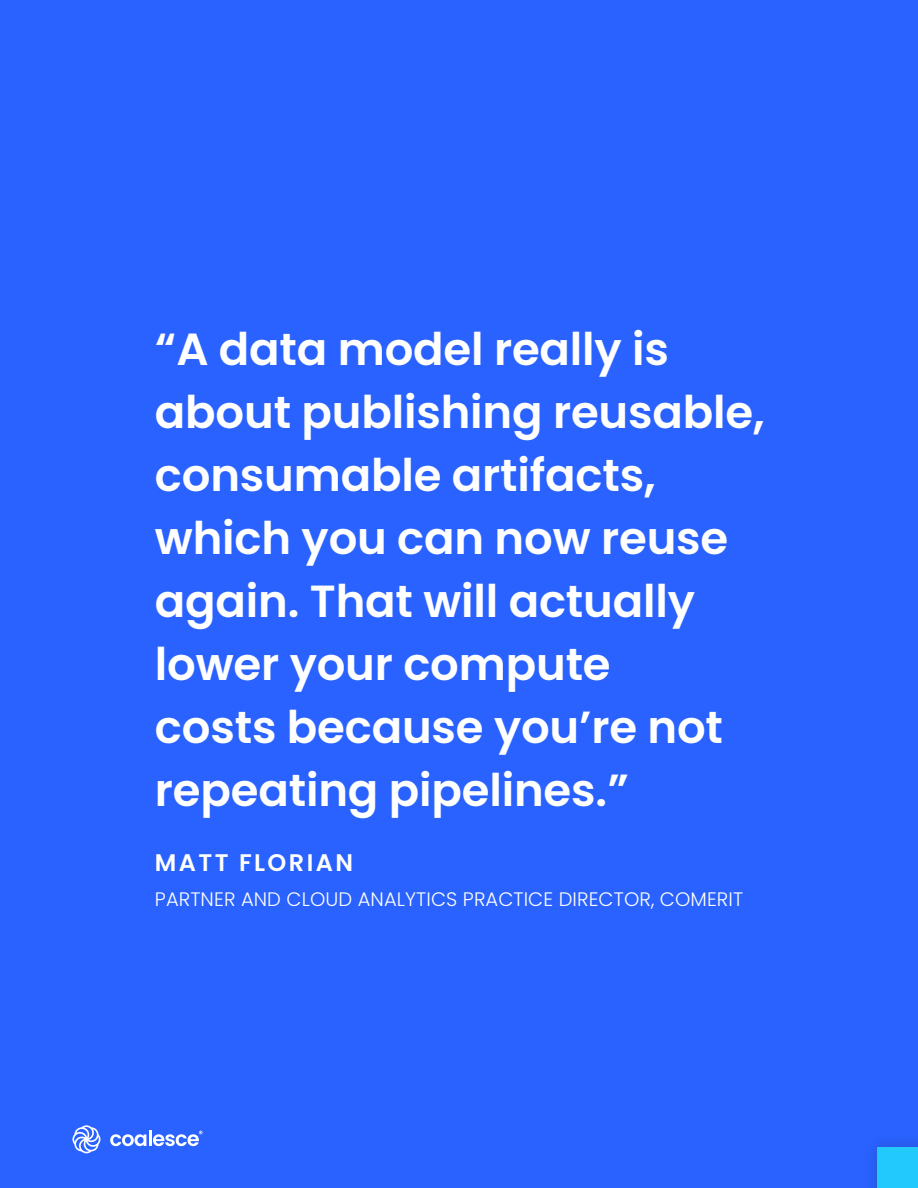
<style>
.page{position:relative;width:918px;height:1188px;background:#2962ff}
.page>*{position:absolute;margin:0;border:0;box-sizing:border-box;transform-origin:0 0}
.t1{font:600 45px/63px "Poppins";letter-spacing:-.005em;color:#fff}
.t2{font:600 24px "Poppins";letter-spacing:.1em;color:#fff}
.t3{font:300 19.5px "Poppins";letter-spacing:.005em;color:#fff}
</style>
<div class="page">
<div style="left:862px;top:1132px;width:56px;height:56px;background:#131313;opacity:.2"></div>
<div style="left:878px;top:1148px;width:40px;height:40px;background:#22c9fc"></div>
<svg style="left:110px;top:1134px;width:36px;height:12px"></svg>
<hr style="left:149px;top:1131px;width:3px;height:15px;background:#fff">
<svg style="left:72px;top:1125px;width:28px;height:28px"></svg>
<svg style="left:153px;top:1131px;width:50px;height:15px"></svg>
<p class="t1" style="left:155px;top:318px;width:611px">“A data model really is about publishing reusable, consumable artifacts, which you can now reuse again. That will actually lower your compute<br>costs because you’re not repeating pipelines.”</p>
<p class="t2" style="left:155px;top:849px;width:200px">MATT FLORIAN</p>
<p class="t3" style="left:155px;top:887px;width:590px">PARTNER AND CLOUD ANALYTICS PRACTICE DIRECTOR, COMERIT</p>
</div>
